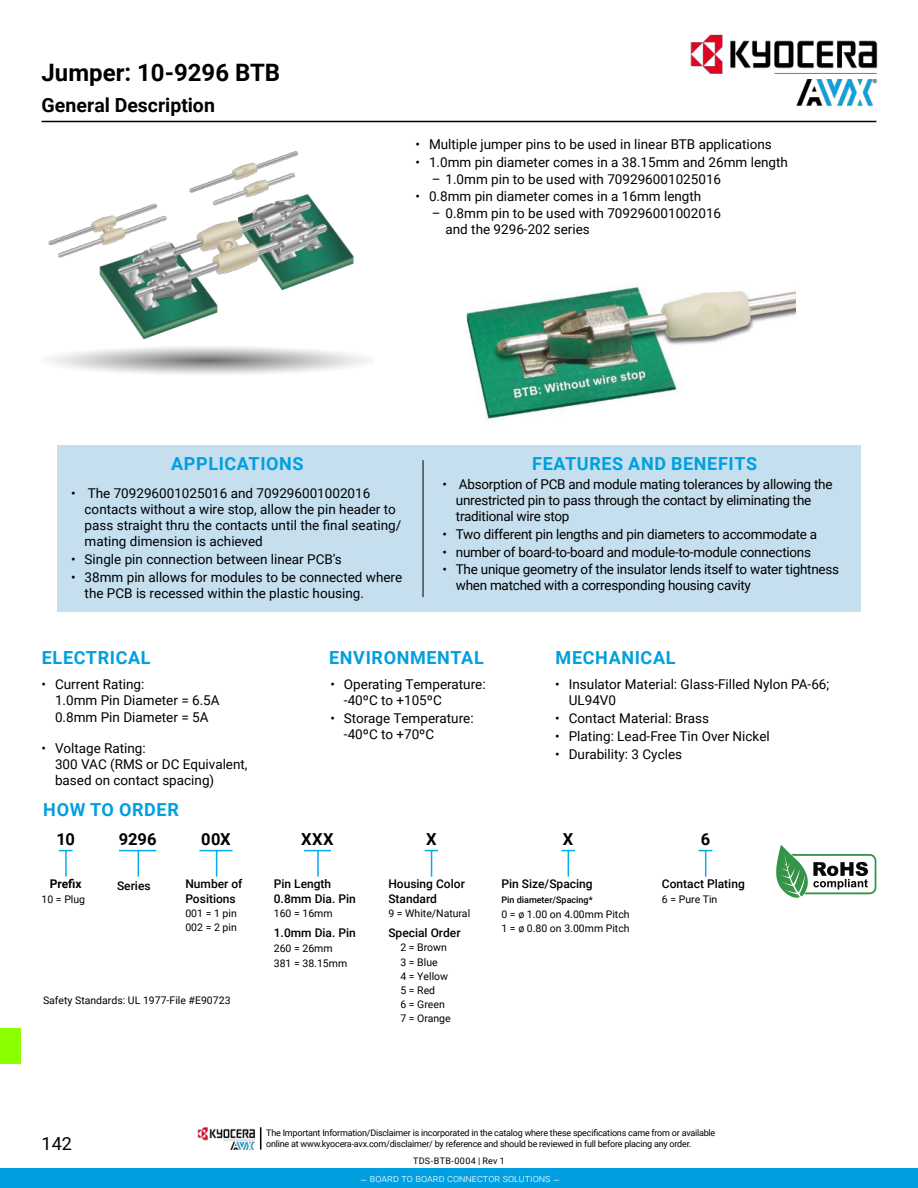
<style>
.page{position:relative;width:918px;height:1188px;background:#fff}
.page>*{position:absolute;margin:0;border:0;box-sizing:border-box;transform-origin:0 0}
.t1{font:700 24px "Roboto";color:#000}
.t2{font:700 19.5px "Roboto";color:#000}
.t3{font:700 18px "Roboto";letter-spacing:.035em;color:#009fdf}
.t4{font:18px "Roboto";color:#000}
.t5{font:700 16.5px "Roboto";color:#000}
.t6{font:13.5px/16.2px "Roboto";color:#000}
.t7{font:13.5px/16.2px "Roboto";letter-spacing:-.02em;color:#000}
.t8{font:500 12px/14.4px "Roboto";color:#000}
.t9{font:700 12px "Roboto";color:#000}
.t10{font:10.5px/14.1px "Roboto";color:#000}
.t11{font:300 10.5px "Roboto";color:#fff}
.t12{font:9px/10.8px "Roboto";letter-spacing:-.025em;color:#000}
.t13{font:500 9px "Roboto";color:#000}
.t14{font:9px "Roboto";letter-spacing:.035em;color:#000}
</style>
<div class="page">
<hr style="left:42px;top:121px;width:834px;height:1px;background:#000">
<div style="left:0;top:1028px;width:21px;height:35px;background:#8aff00"></div>
<div style="left:57px;top:445px;width:804px;height:167px;background:#c5dfef"></div>
<hr style="left:423px;top:460px;width:1px;height:137px;background:#000">
<img style="left:466px;top:283px;width:329px;height:137px">
<svg style="left:59px;top:850px;width:14px;height:1px"></svg>
<hr style="left:65px;top:851px;width:2px;height:26px;background:#00adef">
<hr style="left:119px;top:850px;width:37px;height:1px;background:#00adef">
<svg style="left:138px;top:851px;width:1px;height:26px"></svg>
<hr style="left:199px;top:850px;width:34px;height:1px;background:#00adef">
<svg style="left:216px;top:851px;width:1px;height:26px"></svg>
<svg style="left:304px;top:850px;width:27px;height:1px"></svg>
<hr style="left:317px;top:851px;width:2px;height:26px;background:#00adef">
<svg style="left:425px;top:850px;width:13px;height:27px"></svg>
<svg style="left:561px;top:850px;width:14px;height:27px"></svg>
<svg style="left:699px;top:850px;width:13px;height:27px"></svg>
<img style="left:48px;top:151px;width:320px;height:224px">
<svg style="left:776px;top:845px;width:100px;height:53px"></svg>
<img style="left:669px;top:34px;width:209px;height:87px">
<div style="left:0;top:1169px;width:918px;height:19px;background:#009fdf"></div>
<img style="left:198px;top:1127px;width:57px;height:23px">
<svg style="left:260px;top:1127px;width:1px;height:23px"></svg>
<h1 class="t1" style="left:42px;top:62px;width:240px">Jumper: 10-9296 BTB</h1>
<h2 class="t2" style="left:42px;top:97px;width:175px">General Description</h2>
<p class="t6" style="left:416px;top:137px;width:358px">• Multiple jumper pins to be used in linear BTB applications</p>
<p class="t6" style="left:416px;top:155px;width:374px">• 1.0mm pin diameter comes in a 38.15mm and 26mm length</p>
<p class="t6" style="left:432px;top:172px;width:291px">– 1.0mm pin to be used with 709296001025016</p>
<p class="t6" style="left:416px;top:189px;width:287px">• 0.8mm pin diameter comes in a 16mm length</p>
<p class="t6" style="left:445px;top:206px;width:277px;text-indent:-13px">– 0.8mm pin to be used with 709296001002016 and the 9296-202 series</p>
<h3 class="t3" style="left:171px;top:456px;width:134px">APPLICATIONS</h3>
<p class="t6" style="left:85px;top:486px;width:318px;text-indent:-14px">• The 709296001025016 and 709296001002016 contacts without a wire stop, allow the pin header to pass straight thru the contacts until the 昀椀nal seating/ mating dimension is achieved</p>
<p class="t6" style="left:71px;top:552px;width:272px">• Single pin connection between linear PCB’s</p>
<p class="t6" style="left:85px;top:570px;width:319px;text-indent:-14px">• 38mm pin allows for modules to be connected where the PCB is recessed within the plastic housing.</p>
<h3 class="t3" style="left:532px;top:456px;width:226px">FEATURES AND BENEFITS</h3>
<p class="t7" style="left:456px;top:477px;width:378px;text-indent:-14px">• Absorption of PCB and module mating tolerances by allowing the unrestricted pin to pass through the contact by eliminating the traditional wire stop</p>
<p class="t7" style="left:442px;top:527px;width:376px">• Two different pin lengths and pin diameters to accommodate a</p>
<p class="t7" style="left:442px;top:545px;width:370px">• number of board-to-board and module-to-module connections</p>
<p class="t7" style="left:456px;top:562px;width:385px;text-indent:-14px">• The unique geometry of the insulator lends itself to water tightness when matched with a corresponding housing cavity</p>
<h3 class="t3" style="left:42px;top:650px;width:110px">ELECTRICAL</h3>
<h3 class="t3" style="left:329px;top:650px;width:156px">ENVIRONMENTAL</h3>
<h3 class="t3" style="left:556px;top:650px;width:121px">MECHANICAL</h3>
<p class="t6" style="left:55px;top:677px;width:166px;text-indent:-14px">• Current Rating:<br>1.0mm Pin Diameter = 6.5A<br>0.8mm Pin Diameter = 5A</p>
<p class="t6" style="left:55px;top:741px;width:194px;text-indent:-14px">• Voltage Rating:<br>300 VAC (RMS or DC Equivalent, based on contact spacing)</p>
<h3 class="t3" style="left:43px;top:802px;width:137px">HOW TO ORDER</h3>
<p class="t5" style="left:57px;top:832px;width:20px">10</p>
<p class="t9" style="left:50px;top:876px;width:34px">Pre昀椀x</p>
<p class="t10" style="left:42px;top:893px;width:45px">10 = Plug</p>
<p class="t5" style="left:119px;top:832px;width:39px">9296</p>
<p class="t8" style="left:117px;top:879px;width:35px">Series</p>
<p class="t5" style="left:201px;top:832px;width:31px">00X</p>
<p class="t8" style="left:185px;top:878px;width:59px">Number of<br>Positions</p>
<p class="t10" style="left:185px;top:907px;width:53px">001 = 1 pin<br>002 = 2 pin</p>
<p class="t10" style="left:43px;top:994px;width:189px">Safety Standards: UL 1977-File #E90723</p>
<p class="t6" style="left:344px;top:677px;width:143px;text-indent:-14px">• Operating Temperature: -40ºC to +105ºC</p>
<p class="t6" style="left:344px;top:711px;width:131px;text-indent:-14px">• Storage Temperature: -40ºC to +70ºC</p>
<p class="t6" style="left:569px;top:677px;width:262px;text-indent:-14px">• Insulator Material: Glass-Filled Nylon PA-66;<br>UL94V0</p>
<p class="t6" style="left:555px;top:711px;width:155px">• Contact Material: Brass</p>
<p class="t6" style="left:555px;top:729px;width:216px">• Plating: Lead-Free Tin Over Nickel</p>
<p class="t6" style="left:555px;top:747px;width:128px">• Durability: 3 Cycles</p>
<p class="t5" style="left:301px;top:832px;width:34px">XXX</p>
<p class="t8" style="left:274px;top:878px;width:83px">Pin Length<br>0.8mm Dia. Pin</p>
<p class="t10" style="left:274px;top:907px;width:60px">160 = 16mm</p>
<p class="t8" style="left:274px;top:927px;width:83px">1.0mm Dia. Pin</p>
<p class="t10" style="left:274px;top:942px;width:75px;line-height:15px">260 = 26mm<br>381 = 38.15mm</p>
<p class="t5" style="left:426px;top:832px;width:12px">X</p>
<p class="t8" style="left:388px;top:878px;width:78px">Housing Color<br>Standard</p>
<p class="t10" style="left:388px;top:907px;width:83px">9 = White/Natural</p>
<p class="t8" style="left:388px;top:927px;width:74px">Special Order</p>
<p class="t10" style="left:400px;top:941px;width:52px">2 = Brown<br>3 = Blue<br>4 = Yellow<br>5 = Red<br>6 = Green<br>7 = Orange</p>
<p class="t5" style="left:563px;top:832px;width:12px">X</p>
<p class="t8" style="left:501px;top:878px;width:93px">Pin Size/Spacing</p>
<p class="t13" style="left:501px;top:897px;width:93px">Pin diameter/Spacing*</p>
<p class="t10" style="left:501px;top:907px;width:130px">0 = ø 1.00 on 4.00mm Pitch<br>1 = ø 0.80 on 3.00mm Pitch</p>
<p class="t5" style="left:701px;top:832px;width:11px">6</p>
<p class="t8" style="left:662px;top:878px;width:84px">Contact Plating</p>
<p class="t10" style="left:662px;top:893px;width:57px">6 = Pure Tin</p>
<h3 class="t4" style="left:42px;top:1135px;width:32px">142</h3>
<p class="t12" style="left:266px;top:1127px;width:451px">The Important Information/Disclaimer is incorporated in the catalog where these speci昀椀cations came from or available online at www.kyocera-avx.com/disclaimer/ by reference and should be reviewed in full before placing any order.</p>
<p class="t14" style="left:413px;top:1157px;width:93px">TDS-BTB-0004 | Rev 1</p>
<p class="t11" style="left:361px;top:1172px;width:201px">– BOARD TO BOARD CONNECTOR SOLUTIONS –</p>
</div>
